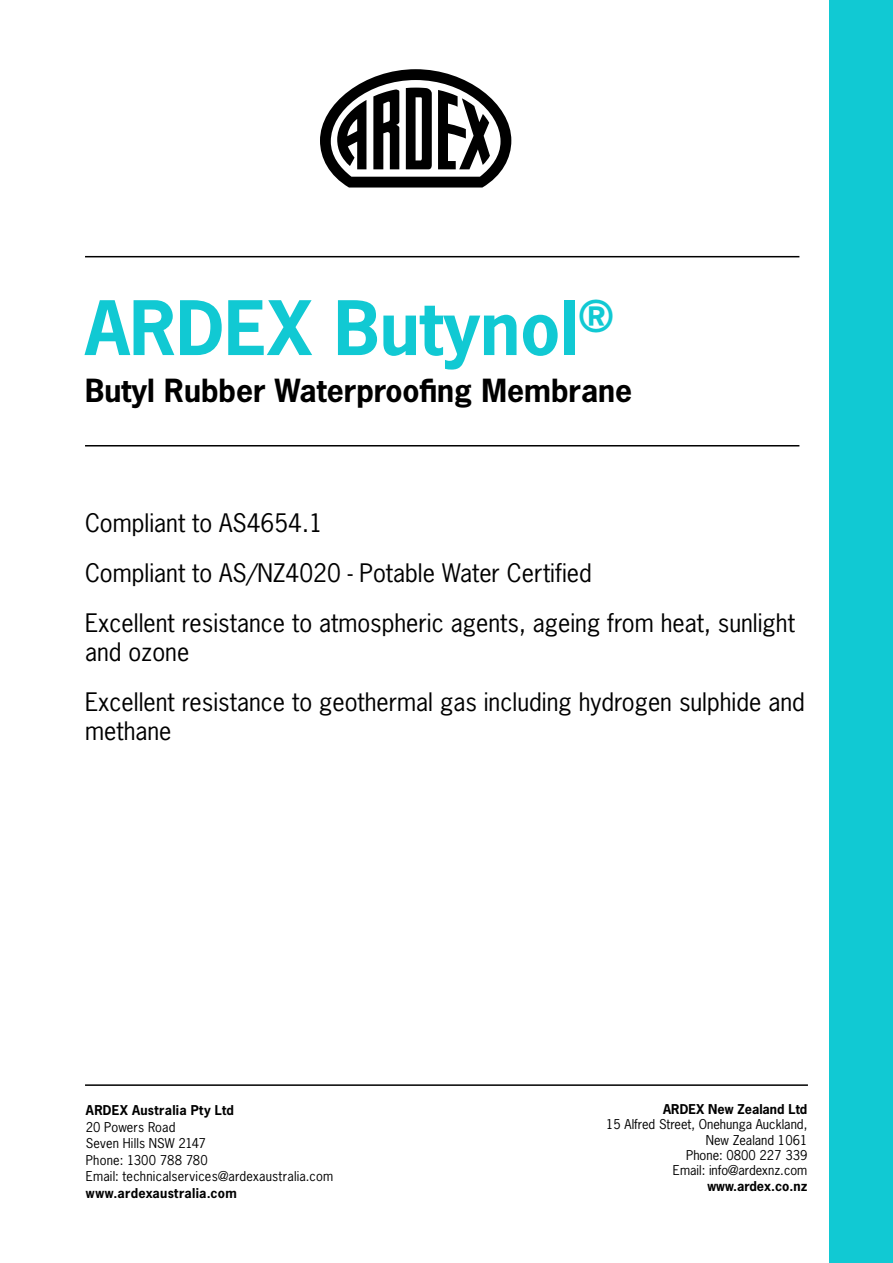
<style>
.page{position:relative;width:893px;height:1263px;background:#fff}
.page>*{position:absolute;margin:0;border:0;box-sizing:border-box;transform-origin:0 0}
.t1{font:700 70.5px "News Gothic Std";color:#11c9d3}
.t2{font:700 30px "News Gothic Std";color:#000}
.t3{font:24px/50.1px "News Gothic Std";color:#000}
.t4{font:12.75px/16.5px "News Gothic Std";color:#000}
.t5{font:700 12.75px "News Gothic Std";letter-spacing:.015em;color:#000}
</style>
<div class="page">
<div style="left:829px;top:0;width:64px;height:1263px;background:#11c9d3"></div>
<hr style="left:85px;top:256px;width:714px;height:1px;background:#000">
<hr style="left:85px;top:445px;width:714px;height:1px;background:#000">
<hr style="left:85px;top:1084px;width:723px;height:2px;background:#000">
<svg style="left:320px;top:69px;width:191px;height:119px"></svg>
<h1 class="t1" style="left:85px;top:282px;width:530px">ARDEX Butynol<sup>®</sup></h1>
<p class="t2" style="left:85px;top:371px;width:549px">Butyl Rubber Waterproofing Membrane</p>
<p class="t3" style="left:85px;top:498px;width:711px">Compliant to AS4654.1<br>Compliant to AS/NZ4020 - Potable Water Certified<br>Excellent resistance to atmospheric agents, ageing from heat, sunlight</p>
<p class="t3" style="left:85px;top:626px;width:721px">and ozone<br>Excellent resistance to geothermal gas including hydrogen sulphide and</p>
<p class="t3" style="left:85px;top:705px;width:88px">methane</p>
<p class="t5" style="left:86px;top:1102px;width:150px">ARDEX Australia Pty Ltd</p>
<p class="t4" style="left:86px;top:1118px;width:249px">20 Powers Road<br>Seven Hills NSW 2147<br>Phone: 1300 788 780<br>Email: technicalservices@ardexaustralia.com</p>
<p class="t5" style="left:86px;top:1184px;width:152px">www.ardexaustralia.com</p>
<p class="t5" style="left:663px;top:1101px;width:146px">ARDEX New Zealand Ltd</p>
<p class="t4" style="left:606px;top:1117px;width:203px;line-height:15.3px;text-align:right">15 Alfred Street, Onehunga Auckland,<br>New Zealand 1061<br>Phone: 0800 227 339<br>Email: info@ardexnz.com</p>
<p class="t5" style="left:707px;top:1177px;width:101px">www.ardex.co.nz</p>
</div>
